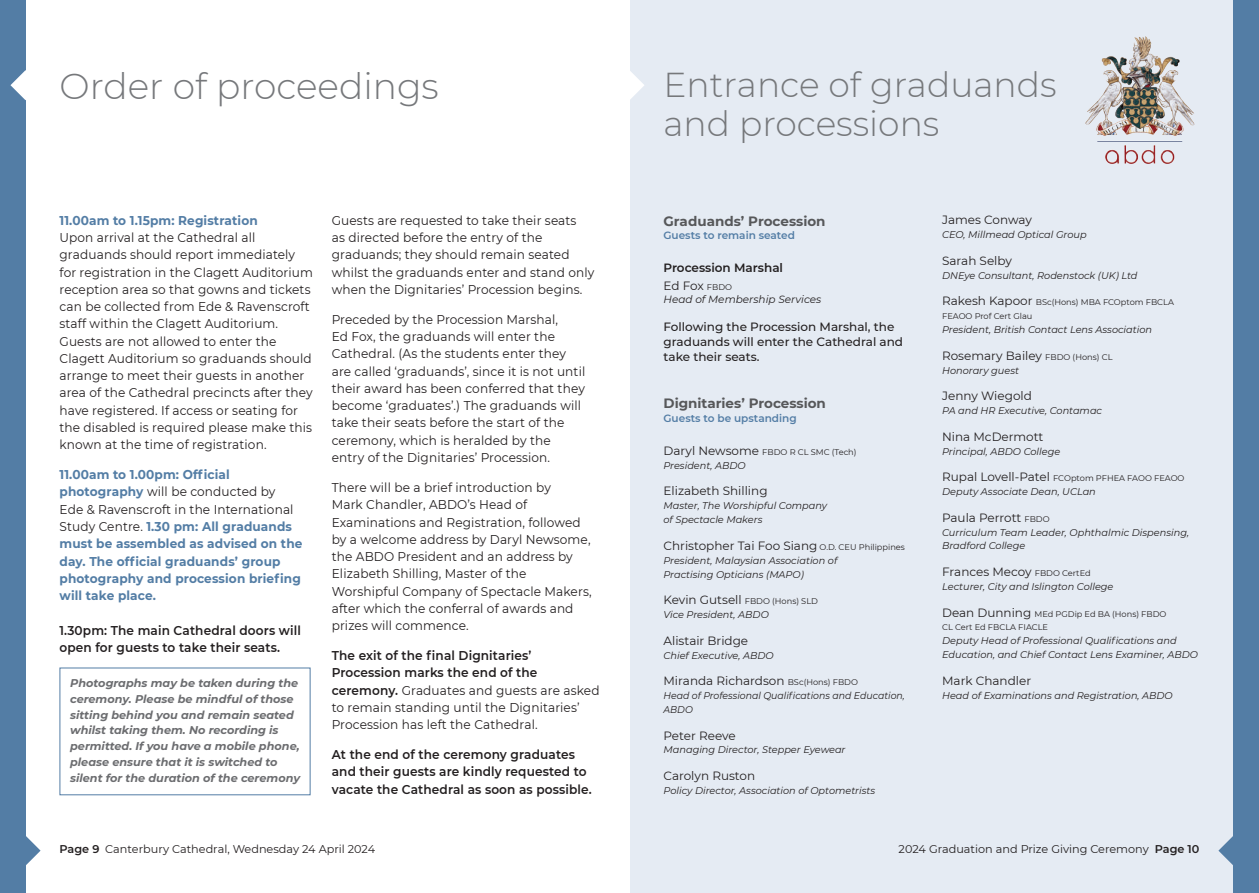
<style>
.page{position:relative;width:1259px;height:893px;background:#fff}
.page>*{position:absolute;margin:0;border:0;box-sizing:border-box;transform-origin:0 0}
.t1{font:300 36px "Montserrat";color:#76787b}
.t2{font:300 34.5px/39px "Montserrat";color:#76787b}
.t3{font:700 13.5px "Montserrat";color:#57585a}
.t4{font:12.75px/17.2px "Montserrat";letter-spacing:.01em;color:#231f20;scale:.95 1}
.t5{font:700 12.75px/17.2px "Montserrat";letter-spacing:.01em;color:#537da5;scale:.95 1}
.t6{font:600 12.75px/17.2px "Montserrat";letter-spacing:.01em;color:#231f20;scale:.95 1}
.t7{font:12px "Montserrat";color:#231f20}
.t8{font:500 12px/15px "Montserrat";color:#231f20}
.t9{font:600 12px/17.7px "Montserrat";color:#231f20}
.t10{font:italic 700 11.25px/15.8px "Montserrat";color:#6c6d70}
.t11{font:11.25px "Montserrat";color:#231f20}
.t12{font:600 10.5px "Montserrat";color:#537da5}
.t13{font:italic 10.5px "Montserrat";color:#231f20}
.t14{font:italic 9.75px/13.8px "Montserrat";color:#231f20}
.t15{font:italic 9.75px/13.8px "Montserrat";color:#231f20;scale:.96 1}
.t16{font:8.25px/13.8px "Montserrat";color:#231f20}
.s1{font-weight:400;color:#231f20}
.s2{font-weight:600}
.s3{font-weight:400}
.s4{font-weight:400;font-size:8.25px}
.s5{font-size:12px}
.s6{font-size:8.25px}
</style>
<div class="page">
<div style="left:629px;top:0;width:630px;height:893px;background:#e5ebf3"></div>
<div style="left:1233px;top:0;width:26px;height:893px;background:#537da5"></div>
<svg style="left:1218px;top:836px;width:15px;height:29px"></svg>
<svg style="left:26px;top:836px;width:15px;height:29px"></svg>
<div style="left:0;top:0;width:26px;height:893px;background:#537da5"></div>
<svg style="left:10px;top:70px;width:16px;height:30px"></svg>
<svg style="left:629px;top:70px;width:15px;height:30px"></svg>
<img style="left:1085px;top:36px;width:94px;height:89px">
<div style="left:60px;top:668px;width:250px;height:127px;border:1px solid #537da5"></div>
<h1 class="t1" style="left:60px;top:64px;width:381px">Order of proceedings</h1>
<h2 class="t2" style="left:663px;top:65px;width:395px">Entrance of graduands and processions</h2>
<p class="t5" style="left:60px;top:212px;width:210px">11.00am to 1.15pm: Registration</p>
<p class="t4" style="left:60px;top:229px;width:268px">Upon arrival at the Cathedral all graduands should report immediately for registration in the Clagett Auditorium reception area so that gowns and tickets can be collected from Ede &amp; Ravenscroft staff within the Clagett Auditorium.<br>Guests are not allowed to enter the Clagett Auditorium so graduands should arrange to meet their guests in another area of the Cathedral precincts after they have registered. If access or seating for the disabled is required please make this known at the time of registration.</p>
<p class="t5" style="left:60px;top:466px;width:257px">11.00am to 1.00pm: Official photography <span class="s1">will be conducted by<br>Ede &amp; Ravenscroft in the International<br>Study Centre.</span> 1.30 pm: All graduands must be assembled as advised on the day. The official graduands’ group photography and procession briefing will take place.</p>
<p class="t6" style="left:60px;top:621px;width:255px">1.30pm: The main Cathedral doors will open for guests to take their seats.</p>
<p class="t10" style="left:70px;top:675px;width:231px">Photographs may be taken during the ceremony. Please be mindful of those sitting behind you and remain seated whilst taking them. No recording is permitted. If you have a mobile phone, please ensure that it is switched to silent for the duration of the ceremony</p>
<p class="t4" style="left:332px;top:212px;width:278px">Guests are requested to take their seats<br>as directed before the entry of the graduands; they should remain seated whilst the graduands enter and stand only when the Dignitaries’ Procession begins.</p>
<p class="t4" style="left:332px;top:311px;width:268px">Preceded by the Procession Marshal,<br>Ed Fox, the graduands will enter the Cathedral. (As the students enter they are called ‘graduands’, since it is not until their award has been conferred that they become ‘graduates’.) The graduands will take their seats before the start of the ceremony, which is heralded by the entry of the Dignitaries’ Procession.</p>
<p class="t4" style="left:332px;top:479px;width:275px">There will be a brief introduction by<br>Mark Chandler, ABDO’s Head of Examinations and Registration, followed by a welcome address by Daryl Newsome, the ABDO President and an address by Elizabeth Shilling, Master of the Worshipful Company of Spectacle Makers, after which the conferral of awards and prizes will commence.</p>
<p class="t4" style="left:332px;top:647px;width:283px"><span class="s2">The exit of the final Dignitaries’ Procession marks the end of the ceremony.</span> Graduates and guests are asked to remain standing until the Dignitaries’ Procession has left the Cathedral.</p>
<p class="t6" style="left:332px;top:746px;width:275px">At the end of the ceremony graduates and their guests are kindly requested to vacate the Cathedral as soon as possible.</p>
<p class="t3" style="left:663px;top:213px;width:164px">Graduands’ Procession</p>
<p class="t12" style="left:663px;top:229px;width:133px">Guests to remain seated</p>
<p class="t9" style="left:663px;top:259px;width:121px">Procession Marshal<br><span class="s3">Ed Fox</span> <span class="s4">FBDO</span></p>
<p class="t13" style="left:663px;top:293px;width:159px">Head of Membership Services</p>
<p class="t8" style="left:663px;top:319px;width:241px">Following the Procession Marshal, the graduands will enter the Cathedral and take their seats.</p>
<p class="t3" style="left:663px;top:395px;width:164px">Dignitaries’ Procession</p>
<p class="t12" style="left:663px;top:412px;width:135px">Guests to be upstanding</p>
<p class="t16" style="left:663px;top:445px;width:194px"><span class="s5">Daryl Newsome</span> FBDO R CL SMC (Tech)</p>
<p class="t14" style="left:663px;top:458px;width:84px">President, ABDO</p>
<p class="t7" style="left:663px;top:484px;width:106px">Elizabeth Shilling</p>
<p class="t14" style="left:663px;top:499px;width:165px">Master, The Worshipful Company of Spectacle Makers</p>
<p class="t7" style="left:663px;top:538px;width:243px">Christopher Tai Foo Siang <span class="s6">O.D. CEU Philippines</span></p>
<p class="t14" style="left:663px;top:553px;width:175px">President, Malaysian Association of<br>Practising Opticians (MAPO)</p>
<p class="t16" style="left:663px;top:594px;width:156px"><span class="s5">Kevin Gutsell</span> FBDO (Hons) SLD</p>
<p class="t14" style="left:663px;top:608px;width:107px">Vice President, ABDO</p>
<p class="t7" style="left:663px;top:633px;width:86px">Alistair Bridge</p>
<p class="t14" style="left:663px;top:648px;width:112px">Chief Executive, ABDO</p>
<p class="t7" style="left:663px;top:673px;width:196px">Miranda Richardson <span class="s6">BSc(Hons) FBDO</span></p>
<p class="t15" style="left:663px;top:689px;width:253px">Head of Professional Qualifications and Education,<br>ABDO</p>
<p class="t7" style="left:663px;top:728px;width:74px">Peter Reeve</p>
<p class="t14" style="left:663px;top:743px;width:183px">Managing Director, Stepper Eyewear</p>
<p class="t7" style="left:663px;top:768px;width:93px">Carolyn Ruston</p>
<p class="t14" style="left:663px;top:783px;width:213px">Policy Director, Association of Optometrists</p>
<p class="t7" style="left:942px;top:213px;width:91px">James Conway</p>
<p class="t14" style="left:942px;top:228px;width:146px">CEO, Millmead Optical Group</p>
<p class="t7" style="left:942px;top:253px;width:71px">Sarah Selby</p>
<p class="t14" style="left:942px;top:268px;width:197px">DNEye Consultant, Rodenstock (UK) Ltd</p>
<p class="t16" style="left:942px;top:295px;width:233px"><span class="s5">Rakesh Kapoor</span> BSc(Hons) MBA FCOptom FBCLA<br>FEAOO Prof Cert Glau</p>
<p class="t14" style="left:942px;top:323px;width:211px">President, British Contact Lens Association</p>
<p class="t7" style="left:942px;top:348px;width:172px">Rosemary Bailey <span class="s6">FBDO (Hons) CL</span></p>
<p class="t14" style="left:942px;top:363px;width:78px">Honorary guest</p>
<p class="t7" style="left:942px;top:388px;width:91px">Jenny Wiegold</p>
<p class="t14" style="left:942px;top:404px;width:161px">PA and HR Executive, Contamac</p>
<p class="t7" style="left:942px;top:429px;width:103px">Nina McDermott</p>
<p class="t14" style="left:942px;top:444px;width:120px">Principal, ABDO College</p>
<p class="t16" style="left:942px;top:471px;width:244px"><span class="s5">Rupal Lovell-Patel</span> FCOptom PFHEA FAOO FEAOO</p>
<p class="t14" style="left:942px;top:485px;width:155px">Deputy Associate Dean, UCLan</p>
<p class="t7" style="left:942px;top:510px;width:109px">Paula Perrott <span class="s6">FBDO</span></p>
<p class="t14" style="left:942px;top:525px;width:248px">Curriculum Team Leader, Ophthalmic Dispensing,<br>Bradford College</p>
<p class="t7" style="left:942px;top:564px;width:150px">Frances Mecoy <span class="s6">FBDO CertEd</span></p>
<p class="t14" style="left:942px;top:579px;width:173px">Lecturer, City and Islington College</p>
<p class="t16" style="left:942px;top:607px;width:226px"><span class="s5">Dean Dunning</span> MEd PGDip Ed BA (Hons) FBDO<br>CL Cert Ed FBCLA FIACLE</p>
<p class="t14" style="left:942px;top:634px;width:257px">Deputy Head of Professional Qualifications and<br>Education, and Chief Contact Lens Examiner, ABDO</p>
<p class="t7" style="left:942px;top:673px;width:91px">Mark Chandler</p>
<p class="t14" style="left:942px;top:688px;width:232px">Head of Examinations and Registration, ABDO</p>
<p class="t11" style="left:60px;top:842px;width:317px"><span class="s2">Page 9</span> Canterbury Cathedral, Wednesday 24 April 2024</p>
<p class="t11" style="left:898px;top:842px;width:302px">2024 Graduation and Prize Giving Ceremony <span class="s2">Page 10</span></p>
</div>
